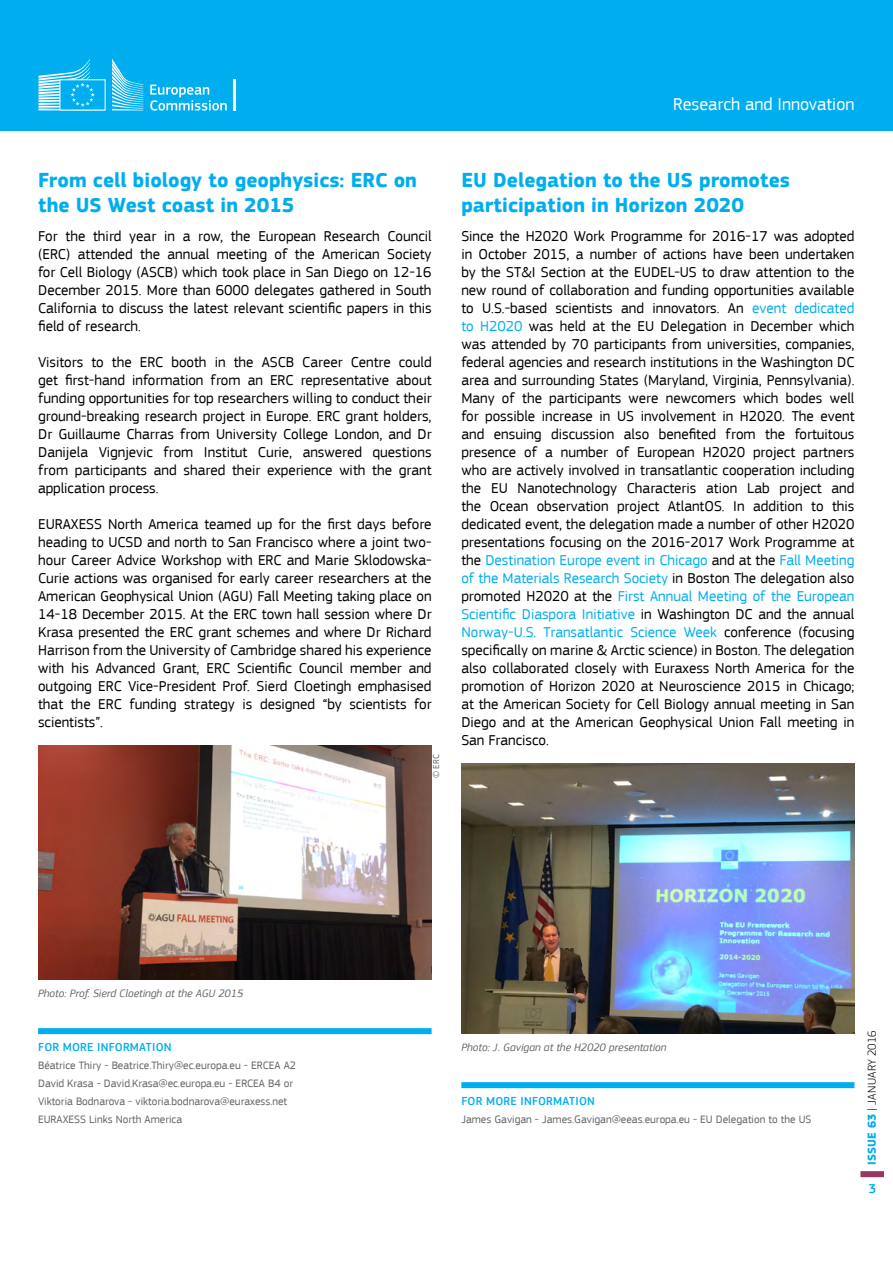
<style>
.page{position:relative;width:893px;height:1263px;background:#fff}
.page>*{position:absolute;margin:0;border:0;box-sizing:border-box;transform-origin:0 0}
.t1{font:700 21px/25.2px "EC Square Sans Pro";color:#00aeef}
.t2{font:18px "EC Square Sans Pro";color:#fff}
.t3{font:15px/18px "EC Square Sans Pro";color:#000;text-align:justify}
.t4{font:500 13.5px "EC Square Sans Pro";color:#00aeef}
.t5{font:500 12px "EC Square Sans Pro";letter-spacing:.02em;color:#00aeef}
.t6{font:300 12px "EC Square Sans Pro";letter-spacing:.02em;color:#000}
.t7{font:11.25px/18px "EC Square Sans Pro";color:#636466}
.t8{font:italic 11.25px "EC Square Sans Pro";color:#636466}
.t9{font:9px "EC Square Sans Pro";color:#636466}
.s1{color:#00aeef}
.s2{font-weight:700;color:#00aeef}
</style>
<div class="page">
<div style="left:0;top:0;width:893px;height:131px;background:#00aeef"></div>
<svg style="left:39px;top:59px;width:104px;height:51px"></svg>
<svg style="left:150px;top:85px;width:77px;height:26px"></svg>
<hr style="left:234px;top:79px;width:2px;height:31px;background:#fff">
<div style="left:860px;top:1171px;width:24px;height:6px;background:#973763"></div>
<div style="left:461px;top:1082px;width:393px;height:6px;background:#00aeef"></div>
<img style="left:461px;top:764px;width:393px;height:269px">
<div style="left:38px;top:1028px;width:394px;height:6px;background:#00aeef"></div>
<img style="left:39px;top:745px;width:393px;height:234px">
<p class="t2" style="left:673px;top:94px;width:183px">Research and Innovation</p>
<h1 class="t1" style="left:38px;top:168px;width:380px">From cell biology to geophysics: ERC on the US West coast in 2015</h1>
<p class="t3" style="left:38px;top:227px;width:395px">For the third year in a row, the European Research Council (ERC) attended the annual meeting of the American Society for Cell Biology (ASCB) which took place in San Diego on 12-16<br>December 2015. More than 6000 delegates gathered in South California to discuss the latest relevant scientific papers in this field of research.</p>
<p class="t3" style="left:38px;top:353px;width:395px">Visitors to the ERC booth in the ASCB Career Centre could get first-hand information from an ERC representative about funding opportunities for top researchers willing to conduct their ground-breaking research project in Europe. ERC grant holders, Dr Guillaume Charras from University College London, and Dr Danijela Vignjevic from Institut Curie, answered questions from participants and shared their experience with the grant application process.</p>
<p class="t3" style="left:38px;top:515px;width:395px">EURAXESS North America teamed up for the first days before heading to UCSD and north to San Francisco where a joint two&shy;hour Career Advice Workshop with ERC and Marie Sklodowska-Curie actions was organised for early career researchers at the American Geophysical Union (AGU) Fall Meeting taking place on 14-18 December 2015. At the ERC town hall session where Dr Krasa presented the ERC grant schemes and where Dr Richard Harrison from the University of Cambridge shared his experience with his Advanced Grant, ERC Scientific Council member and outgoing ERC Vice-President Prof. Sierd Cloetingh emphasised that the ERC funding strategy is designed “by scientists for scientists”.</p>
<p class="t9" style="left:431px;top:778px;width:25px;rotate:-90deg">© ERC</p>
<h1 class="t1" style="left:461px;top:168px;width:330px">EU Delegation to the US promotes participation in Horizon 2020</h1>
<p class="t3" style="left:461px;top:227px;width:395px">Since the H2020 Work Programme for 2016-17 was adopted in October 2015, a number of actions have been undertaken by the ST&amp;I Section at the EUDEL-US to draw attention to the new round of collaboration and funding opportunities available to U.S.-based scientists and innovators. An <span class="s1">event dedicated to H2020</span> was held at the EU Delegation in December which was attended by 70 participants from universities, companies, federal agencies and research institutions in the Washington DC area and surrounding States (Maryland, Virginia, Pennsylvania).<br>Many of the participants were newcomers which bodes well for possible increase in US involvement in H2020. The event and ensuing discussion also benefited from the fortuitous presence of a number of European H2020 project partners who are actively involved in transatlantic cooperation including the EU Nanotechnology Characteris ation Lab project and the Ocean observation project AtlantOS. In addition to this dedicated event, the delegation made a number of other H2020 presentations focusing on the 2016-2017 Work Programme at the <span class="s1">Destination Europe event in Chicago</span> and at the <span class="s1">Fall Meeting of the Materials Research Society</span> in Boston The delegation also promoted H2020 at the <span class="s1">First Annual Meeting of the European Scientific Diaspora Initiative</span> in Washington DC and the annual <span class="s1">Norway-U.S. Transatlantic Science Week</span> conference (focusing specifically on marine &amp; Arctic science) in Boston. The delegation also collaborated closely with Euraxess North America for the promotion of Horizon 2020 at Neuroscience 2015 in Chicago; at the American Society for Cell Biology annual meeting in San Diego and at the American Geophysical Union Fall meeting in San Francisco.</p>
<p class="t8" style="left:38px;top:987px;width:207px">Photo: Prof. Sierd Cloetingh at the AGU 2015</p>
<p class="t5" style="left:38px;top:1040px;width:135px">FOR MORE INFORMATION</p>
<p class="t7" style="left:38px;top:1056px;width:259px">Béatrice Thiry - Beatrice.Thiry@ec.europa.eu - ERCEA A2<br>David Krasa - David.Krasa@ec.europa.eu - ERCEA B4 or Viktoria Bodnarova - viktoria.bodnarova@euraxess.net EURAXESS Links North America</p>
<p class="t8" style="left:461px;top:1041px;width:207px">Photo: J. Gavigan at the H2020 presentation</p>
<p class="t5" style="left:461px;top:1094px;width:135px">FOR MORE INFORMATION</p>
<p class="t7" style="left:461px;top:1110px;width:352px">James Gavigan - James.Gavigan@eeas.europa.eu - EU Delegation to the US</p>
<p class="t6" style="left:865px;top:1165px;width:136px;rotate:-90deg"><span class="s2">ISSUE 63</span> | JANUARY 2016</p>
<p class="t4" style="left:868px;top:1180px;width:9px">3</p>
</div>
